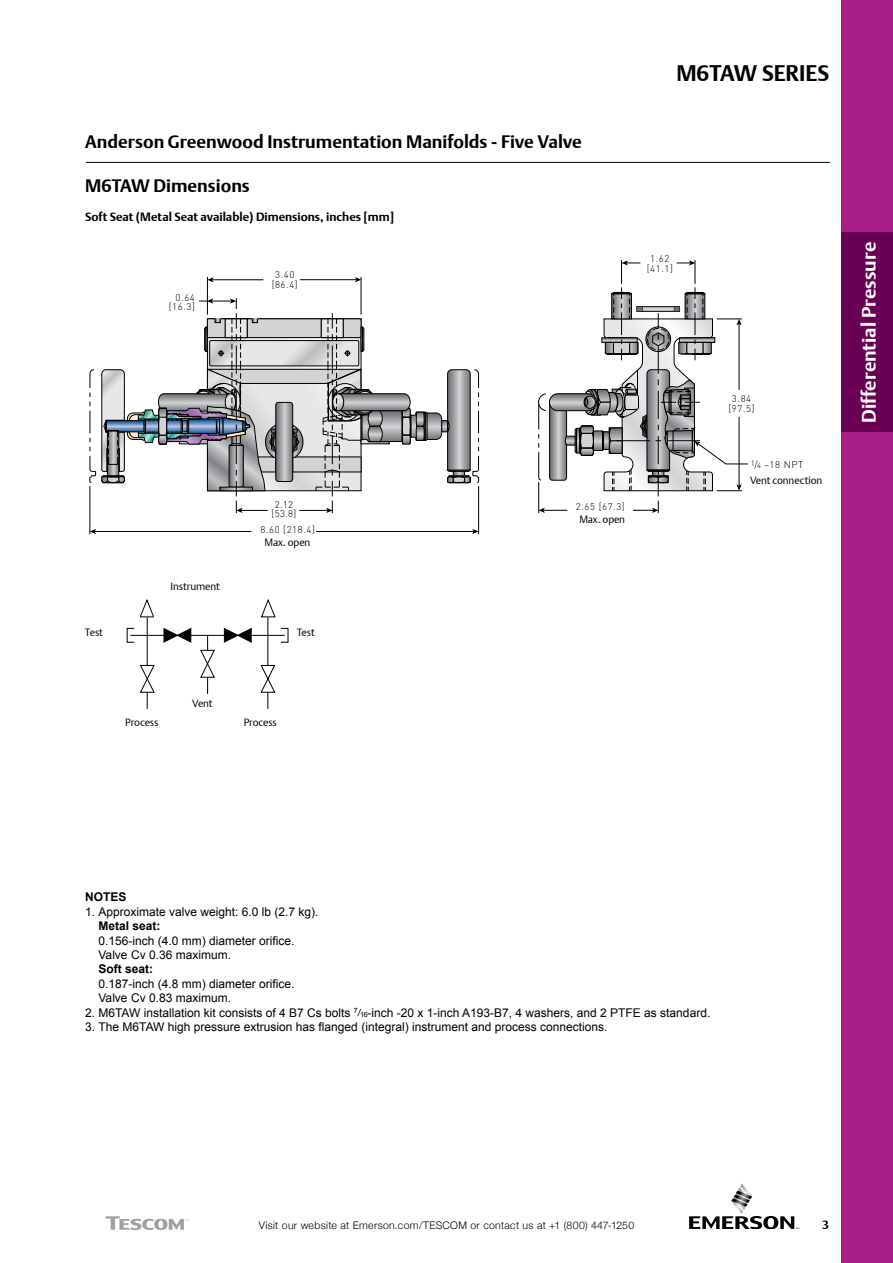
<style>
.page{position:relative;width:893px;height:1263px;background:#fff}
.page>*{position:absolute;margin:0;border:0;box-sizing:border-box;transform-origin:0 0}
.t1{font:700 22.5px "DTL Argo T";color:#000}
.t2{font:700 19.5px "DTL Argo T";color:#fff}
.t3{font:700 18px "DTL Argo T";color:#000}
.t4{font:12px/14.4px "Arial";color:#000}
.t5{font:700 12px "DTL Argo T";color:#000}
.t6{font:700 12px "Arial";color:#000}
.t7{font:10.5px "DTL Argo T Light";letter-spacing:-.01em;color:#000}
.t8{font:300 10.5px "Helvetica Neue";letter-spacing:.03em;color:#000}
.t9{font:300 9.75px/9.8px "DIN Pro";letter-spacing:.06em;color:#000;text-align:center}
.s1{font-size:7.8px}
.s2{font-size:9.9px}
.s3{font-size:7.2px}
</style>
<div class="page">
<div style="left:842px;top:0;width:51px;height:1263px;background:#a81c88"></div>
<hr style="left:86px;top:162px;width:744px;height:1px;background:#000">
<svg style="left:689px;top:1183px;width:110px;height:46px"></svg>
<svg style="left:106px;top:1216px;width:83px;height:14px"></svg>
<div style="left:842px;top:233px;width:51px;height:199px;background:#6a0054"></div>
<hr style="left:207px;top:277px;width:1px;height:38px;background:#000">
<hr style="left:361px;top:277px;width:1px;height:38px;background:#000">
<hr style="left:90px;top:486px;width:1px;height:48px;background:#000">
<hr style="left:478px;top:486px;width:1px;height:48px;background:#000">
<hr style="left:316px;top:531px;width:158px;height:1px;background:#000">
<svg style="left:472px;top:529px;width:7px;height:5px"></svg>
<hr style="left:94px;top:531px;width:157px;height:1px;background:#000">
<svg style="left:90px;top:529px;width:6px;height:5px"></svg>
<svg style="left:89px;top:298px;width:390px;height:215px"></svg>
<hr style="left:212px;top:279px;width:51px;height:1px;background:#000">
<svg style="left:207px;top:277px;width:7px;height:5px"></svg>
<hr style="left:300px;top:279px;width:57px;height:1px;background:#000">
<svg style="left:355px;top:277px;width:6px;height:5px"></svg>
<svg style="left:538px;top:260px;width:210px;height:253px"></svg>
<hr style="left:267px;top:617px;width:1px;height:48px;background:#000">
<svg style="left:260px;top:664px;width:16px;height:45px"></svg>
<svg style="left:261px;top:599px;width:15px;height:19px"></svg>
<svg style="left:223px;top:627px;width:62px;height:16px"></svg>
<svg style="left:139px;top:599px;width:15px;height:19px"></svg>
<hr style="left:191px;top:635px;width:33px;height:1px;background:#000">
<svg style="left:130px;top:627px;width:62px;height:16px"></svg>
<hr style="left:147px;top:617px;width:1px;height:48px;background:#000">
<svg style="left:199px;top:635px;width:17px;height:59px"></svg>
<svg style="left:139px;top:664px;width:16px;height:45px"></svg>
<h3 class="t3" style="left:85px;top:131px;width:498px">Anderson Greenwood Instrumentation Manifolds - Five Valve</h3>
<h3 class="t3" style="left:85px;top:175px;width:166px">M6TAW Dimensions</h3>
<p class="t5" style="left:85px;top:210px;width:311px">Soft Seat (Metal Seat available) Dimensions, inches [mm]</p>
<p class="t9" style="left:169px;top:291px;width:28px;text-align:right">0.64 [16.3]</p>
<p class="t9" style="left:272px;top:269px;width:28px">3.40 [86.4]</p>
<h1 class="t1" style="left:676px;top:60px;width:154px">M6TAW SERIES</h1>
<p class="t9" style="left:647px;top:253px;width:28px">1.62 [41.1]</p>
<p class="t9" style="left:272px;top:498px;width:26px">2.12 [53.8]</p>
<p class="t9" style="left:260px;top:523px;width:56px">8.60 [218.4]</p>
<p class="t7" style="left:171px;top:580px;width:51px">Instrument</p>
<p class="t9" style="left:176px;top:584px;width:54px">Instrument</p>
<p class="t7" style="left:265px;top:536px;width:47px">Max. open</p>
<p class="t7" style="left:85px;top:626px;width:20px">Test</p>
<p class="t7" style="left:297px;top:626px;width:20px">Test</p>
<p class="t7" style="left:192px;top:697px;width:22px">Vent</p>
<p class="t7" style="left:125px;top:716px;width:35px">Process</p>
<p class="t7" style="left:244px;top:716px;width:35px">Process</p>
<p class="t9" style="left:576px;top:501px;width:50px">2.65 [67.3]</p>
<p class="t7" style="left:579px;top:513px;width:47px">Max. open</p>
<p class="t9" style="left:728px;top:393px;width:28px">3.84 [97.5]</p>
<p class="t9" style="left:751px;top:459px;width:54px"><sup>1</sup>/<span class="s1">4</span> –18 NPT</p>
<p class="t7" style="left:750px;top:474px;width:74px">Vent connection</p>
<h2 class="t2" style="left:857px;top:423px;width:183px;rotate:-90deg">Differential Pressure</h2>
<p class="t6" style="left:85px;top:889px;width:43px">NOTES</p>
<p class="t4" style="left:85px;top:904px;width:235px">1. Approximate valve weight: 6.0 lb (2.7 kg).</p>
<p class="t6" style="left:99px;top:918px;width:64px">Metal seat:</p>
<p class="t4" style="left:99px;top:933px;width:198px">0.156-inch (4.0 mm) diameter orifice.<br>Valve Cv 0.36 maximum.</p>
<p class="t6" style="left:99px;top:961px;width:56px">Soft seat:</p>
<p class="t4" style="left:99px;top:976px;width:198px">0.187-inch (4.8 mm) diameter orifice.<br>Valve Cv 0.83 maximum.</p>
<p class="t4" style="left:85px;top:1005px;width:627px">2. M6TAW installation kit consists of 4 B7 Cs bolts <sup>7</sup><span class="s2">/</span><span class="s3">16</span>-inch -20 x 1-inch A193-B7, 4 washers, and 2 PTFE as standard.</p>
<p class="t4" style="left:85px;top:1020px;width:524px">3. The M6TAW high pressure extrusion has flanged (integral) instrument and process connections.</p>
<p class="t8" style="left:259px;top:1217px;width:377px">Visit our website at Emerson.com/TESCOM or contact us at +1 (800) 447-1250</p>
<p class="t5" style="left:822px;top:1217px;width:8px">3</p>
</div>
